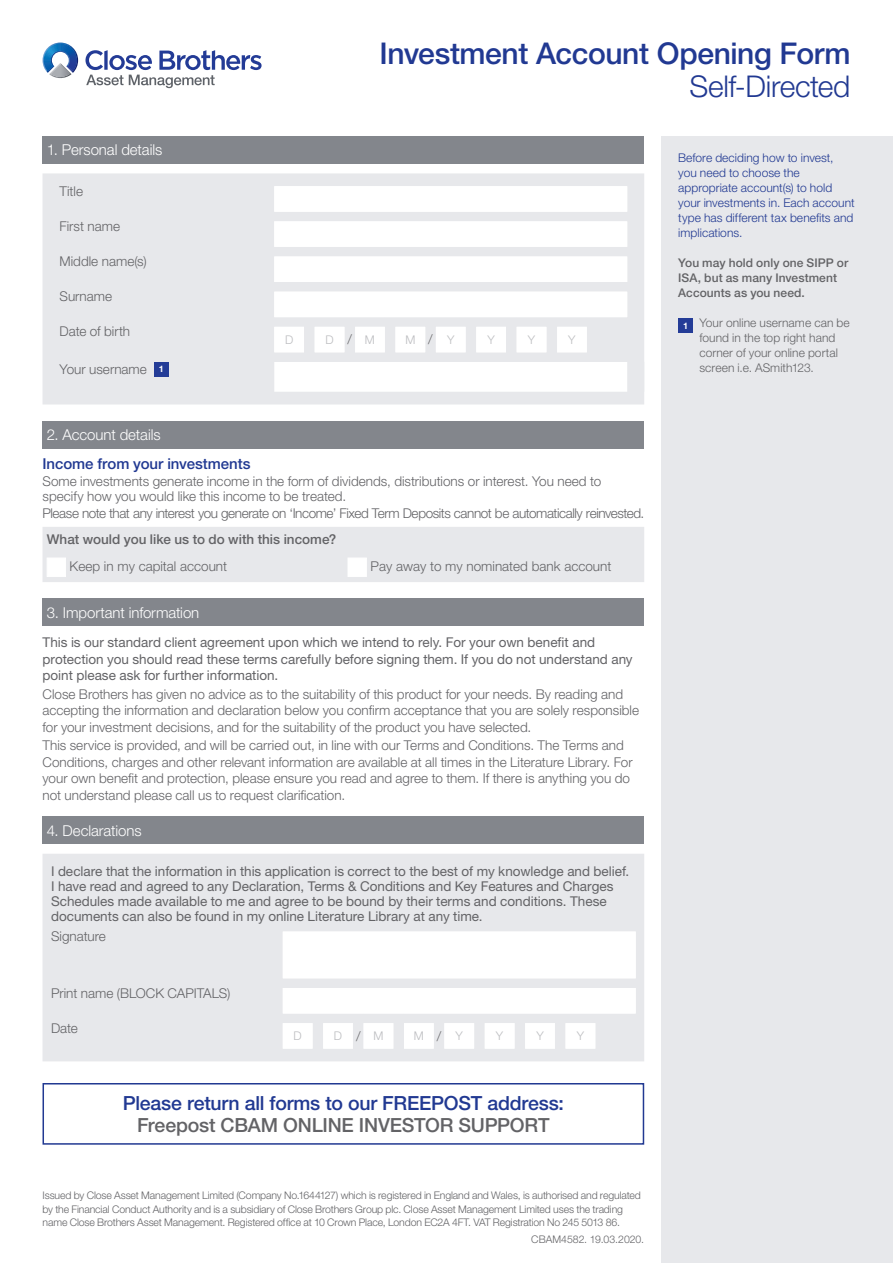
<style>
.page{position:relative;width:893px;height:1263px;background:#fff}
.page>*{position:absolute;margin:0;border:0;box-sizing:border-box;transform-origin:0 0}
.Main_heading1{font:500 30px "Helvetica Neue LT Pro";letter-spacing:-.015em;color:#213992}
.Main_heading1-2{font:300 30px "Helvetica Neue LT Pro";letter-spacing:-.015em;color:#213992}
.Bodytext{font:500 19.5px "Helvetica Neue LT Pro";letter-spacing:-.01em;color:#213992}
.Bodytext-2{font:500 19.5px "Helvetica Neue LT Pro";letter-spacing:-.01em;color:#636366}
.Section_head_white{font:300 15px "Helvetica Neue LT Pro";letter-spacing:-.005em;color:#fff}
.Bodytext-3{font:500 15px "Helvetica Neue LT Pro";letter-spacing:-.005em;color:#213992}
.Bodytext-4{font:300 13.5px/16.5px "Helvetica Neue LT Pro";color:#636366}
.Bodytext-5{font:13.5px/15px "Helvetica Neue LT Pro";color:#636366}
.Bodytext-6{font:300 13.5px "Helvetica Neue LT Pro";letter-spacing:-.03em;color:#636366}
.Table_text_8_10{font:300 13.5px "Helvetica Neue LT Pro";color:#636366}
.Bodytext-7{font:500 13.5px "Helvetica Neue LT Pro";color:#636366}
.Notes_grey{font:300 12px/15px "Helvetica Neue LT Pro";letter-spacing:.005em;color:#213992}
.Notes_grey-2{font:300 12px/15px "Helvetica Neue LT Pro";letter-spacing:.005em;color:#636366}
.Notes_grey-3{font:500 12px/15px "Helvetica Neue LT Pro";letter-spacing:.005em;color:#636366}
.DD_MM_YY_box{font:300 12px "Helvetica Neue LT Pro";color:#bcbdc0}
.Legal_footer{font:300 10.5px/13.5px "Helvetica Neue LT Pro";letter-spacing:-.01em;color:#636366}
.Note_numbers_in_blue{font:700 9px "Helvetica Neue LT Pro";color:#fff}
</style>
<div class="page">
<div style="left:661px;top:136px;width:232px;height:1127px;background:#e7e8eb"></div>
<div style="left:678px;top:318px;width:15px;height:15px;background:#243c97"></div>
<svg style="left:43px;top:43px;width:35px;height:36px"></svg>
<svg style="left:85px;top:50px;width:177px;height:38px"></svg>
<div style="left:43px;top:136px;width:601px;height:28px;background:#83868c"></div>
<div style="left:43px;top:173px;width:601px;height:231px;background:#e7e8eb"></div>
<svg style="left:274px;top:186px;width:353px;height:166px"></svg>
<svg style="left:60px;top:362px;width:584px;height:30px"></svg>
<div style="left:154px;top:362px;width:15px;height:15px;background:#243c97"></div>
<div style="left:43px;top:421px;width:601px;height:28px;background:#83868c"></div>
<div style="left:43px;top:527px;width:601px;height:55px;background:#e7e8eb"></div>
<div style="left:47px;top:558px;width:19px;height:19px;background:#fff"></div>
<div style="left:348px;top:558px;width:19px;height:19px;background:#fff"></div>
<div style="left:43px;top:599px;width:601px;height:27px;background:#83868c"></div>
<div style="left:43px;top:816px;width:601px;height:28px;background:#83868c"></div>
<div style="left:43px;top:854px;width:601px;height:207px;background:#e7e8eb"></div>
<svg style="left:283px;top:931px;width:353px;height:118px"></svg>
<div style="left:43px;top:1083px;width:601px;height:62px;border:2px solid #213992"></div>
<p class="Section_head_white" style="left:47px;top:141px;width:117px">1. Personal details</p>
<p class="Bodytext-4" style="left:60px;top:182px;width:25px">Title</p>
<p class="Bodytext-4" style="left:60px;top:218px;width:62px">First name</p>
<p class="Bodytext-4" style="left:60px;top:253px;width:89px">Middle name(s)</p>
<p class="Bodytext-4" style="left:60px;top:288px;width:54px">Surname</p>
<p class="Bodytext-4" style="left:60px;top:323px;width:72px">Date of birth</p>
<p class="Bodytext-4" style="left:60px;top:360px;width:89px">Your username</p>
<p class="Note_numbers_in_blue" style="left:159px;top:363px;width:7px">1</p>
<p class="Main_heading1" style="left:379px;top:35px;width:472px">Investment Account Opening Form</p>
<p class="Main_heading1-2" style="left:690px;top:68px;width:162px">Self-Directed</p>
<p class="DD_MM_YY_box" style="left:285px;top:332px;width:10px">D</p>
<p class="DD_MM_YY_box" style="left:325px;top:332px;width:10px">D</p>
<p class="Bodytext-4" style="left:347px;top:331px;width:6px">/</p>
<p class="DD_MM_YY_box" style="left:365px;top:332px;width:11px">M</p>
<p class="DD_MM_YY_box" style="left:405px;top:332px;width:11px">M</p>
<p class="Bodytext-4" style="left:428px;top:331px;width:6px">/</p>
<p class="DD_MM_YY_box" style="left:447px;top:332px;width:9px">Y</p>
<p class="DD_MM_YY_box" style="left:487px;top:332px;width:9px">Y</p>
<p class="DD_MM_YY_box" style="left:528px;top:332px;width:9px">Y</p>
<p class="DD_MM_YY_box" style="left:568px;top:332px;width:9px">Y</p>
<p class="Notes_grey" style="left:678px;top:150px;width:178px">Before deciding how to invest, you need to choose the appropriate account(s) to hold your investments in. Each account type has different tax benefits and implications.</p>
<p class="Notes_grey-3" style="left:678px;top:255px;width:171px">You may hold only one SIPP or<br>ISA, but as many Investment<br>Accounts as you need.</p>
<p class="Note_numbers_in_blue" style="left:683px;top:320px;width:7px">1</p>
<p class="Notes_grey-2" style="left:699px;top:315px;width:152px">Your online username can be found in the top right hand corner of your online portal screen i.e. ASmith123.</p>
<p class="Section_head_white" style="left:47px;top:426px;width:115px">2. Account details</p>
<p class="Bodytext-3" style="left:43px;top:455px;width:209px">Income from your investments</p>
<p class="Bodytext-4" style="left:43px;top:474px;width:560px;line-height:15px">Some investments generate income in the form of dividends, distributions or interest. You need to specify how you would like this income to be treated.</p>
<p class="Bodytext-6" style="left:43px;top:505px;width:603px">Please note that any interest you generate on ‘Income’ Fixed Term Deposits cannot be automatically reinvested.</p>
<p class="Bodytext-7" style="left:47px;top:531px;width:291px">What would you like us to do with this income?</p>
<p class="Table_text_8_10" style="left:70px;top:558px;width:159px">Keep in my capital account</p>
<p class="Table_text_8_10" style="left:370px;top:558px;width:242px">Pay away to my nominated bank account</p>
<p class="Section_head_white" style="left:47px;top:603px;width:154px">3. Important information</p>
<p class="Bodytext-5" style="left:43px;top:634px;width:592px;line-height:16.5px">This is our standard client agreement upon which we intend to rely. For your own benefit and protection you should read these terms carefully before signing them. If you do not understand any point please ask for further information.</p>
<p class="Bodytext-4" style="left:43px;top:685px;width:598px">Close Brothers has given no advice as to the suitability of this product for your needs. By reading and accepting the information and declaration below you confirm acceptance that you are solely responsible for your investment decisions, and for the suitability of the product you have selected.</p>
<p class="Bodytext-4" style="left:43px;top:737px;width:592px">This service is provided, and will be carried out, in line with our Terms and Conditions. The Terms and Conditions, charges and other relevant information are available at all times in the Literature Library. For your own benefit and protection, please ensure you read and agree to them. If there is anything you do not understand please call us to request clarification.</p>
<p class="Section_head_white" style="left:47px;top:821px;width:96px">4. Declarations</p>
<p class="Bodytext-5" style="left:51px;top:863px;width:580px">I declare that the information in this application is correct to the best of my knowledge and belief.<br>I have read and agreed to any Declaration, Terms &amp; Conditions and Key Features and Charges Schedules made available to me and agree to be bound by their terms and conditions. These documents can also be found in my online Literature Library at any time.</p>
<p class="Bodytext-4" style="left:51px;top:928px;width:56px">Signature</p>
<p class="Bodytext-4" style="left:51px;top:984px;width:181px">Print name (BLOCK CAPITALS)</p>
<p class="Bodytext-4" style="left:51px;top:1019px;width:28px">Date</p>
<p class="DD_MM_YY_box" style="left:294px;top:1028px;width:10px">D</p>
<p class="DD_MM_YY_box" style="left:334px;top:1028px;width:10px">D</p>
<p class="Bodytext-4" style="left:356px;top:1027px;width:6px">/</p>
<p class="DD_MM_YY_box" style="left:373px;top:1028px;width:11px">M</p>
<p class="DD_MM_YY_box" style="left:414px;top:1028px;width:11px">M</p>
<p class="Bodytext-4" style="left:437px;top:1027px;width:6px">/</p>
<p class="DD_MM_YY_box" style="left:456px;top:1028px;width:9px">Y</p>
<p class="DD_MM_YY_box" style="left:496px;top:1028px;width:9px">Y</p>
<p class="DD_MM_YY_box" style="left:536px;top:1028px;width:9px">Y</p>
<p class="DD_MM_YY_box" style="left:577px;top:1028px;width:9px">Y</p>
<p class="Bodytext" style="left:123px;top:1091px;width:443px">Please return all forms to our FREEPOST address:</p>
<p class="Bodytext-2" style="left:137px;top:1113px;width:414px">Freepost CBAM ONLINE INVESTOR SUPPORT</p>
<p class="Legal_footer" style="left:43px;top:1188px;width:600px">Issued by Close Asset Management Limited (Company No.1644127) which is registered in England and Wales, is authorised and regulated by the Financial Conduct Authority and is a subsidiary of Close Brothers Group plc. Close Asset Management Limited uses the trading name Close Brothers Asset Management. Registered office at 10 Crown Place, London EC2A 4FT. VAT Registration No 245 5013 86.</p>
<p class="Legal_footer" style="left:531px;top:1232px;width:115px">CBAM4582. 19.03.2020.</p>
</div>
